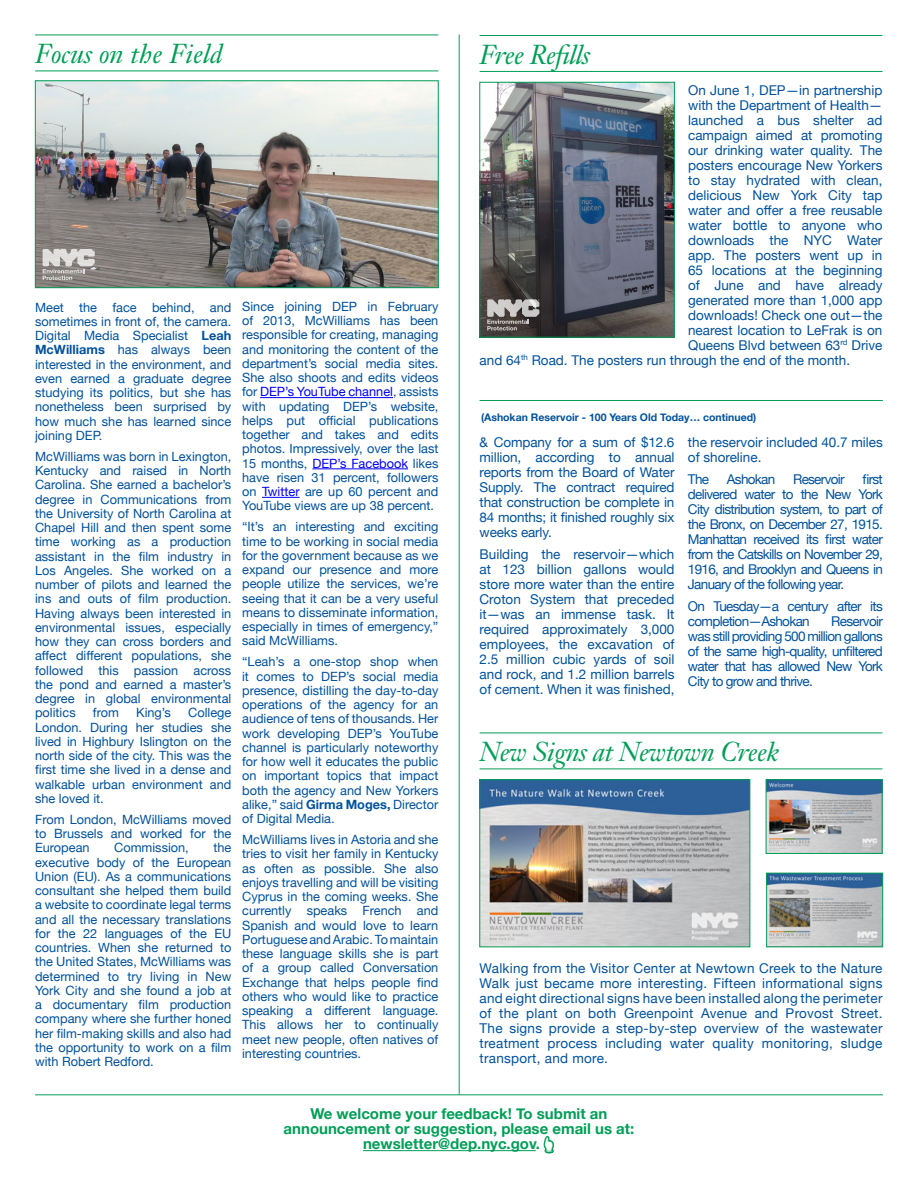
<style>
.page{position:relative;width:918px;height:1188px;background:#fff}
.page>*{position:absolute;margin:0;border:0;box-sizing:border-box;transform-origin:0 0}
.t1{font:italic 27px "Janson Text";letter-spacing:-.025em;color:#009e57}
.t2{font:italic 27px "Janson Text";color:#009e57}
.t3{font:700 15px/15px "Helvetica Neue";color:#009e57;text-align:center}
.body{font:13.5px/15px "Helvetica Neue";color:#01519b;text-align:justify}
.body-2{font:13.5px/15px "Helvetica Neue";letter-spacing:-.05em;color:#01519b}
.body-3{font:12.75px/14.2px "Helvetica Neue";color:#01519b;text-align:justify}
.t4{font:700 10.5px "Helvetica Neue";color:#01519b}
.s1{font-weight:700}
.s2{color:#00f}
</style>
<div class="page">
<hr style="left:260px;top:397px;width:133px;height:1px;background:#00f">
<hr style="left:312px;top:469px;width:96px;height:1px;background:#00f">
<hr style="left:262px;top:497px;width:38px;height:1px;background:#00f">
<hr style="left:459px;top:35px;width:1px;height:1059px;background:#009e57">
<hr style="left:35px;top:35px;width:403px;height:1px;background:#009e57">
<hr style="left:35px;top:71px;width:403px;height:1px;background:#009e57">
<hr style="left:363px;top:1150px;width:173px;height:1px;background:#009e57">
<hr style="left:35px;top:1094px;width:848px;height:1px;background:#009e57">
<img style="left:37px;top:83px;width:399px;height:203px">
<div style="left:35px;top:81px;width:403px;height:207px;border:1px solid #009e57"></div>
<svg style="left:43px;top:249px;width:52px;height:31px;background:#b6b3b1"></svg>
<hr style="left:480px;top:400px;width:403px;height:1px;background:#009e57">
<hr style="left:480px;top:733px;width:402px;height:1px;background:#009e57">
<hr style="left:480px;top:769px;width:402px;height:1px;background:#009e57">
<img style="left:482px;top:782px;width:266px;height:163px">
<div style="left:480px;top:780px;width:270px;height:167px;border:1px solid #009e57"></div>
<hr style="left:480px;top:35px;width:402px;height:1px;background:#009e57">
<hr style="left:480px;top:71px;width:402px;height:1px;background:#009e57">
<img style="left:482px;top:84px;width:191px;height:251px">
<div style="left:480px;top:82px;width:195px;height:255px;border:1px solid #009e57"></div>
<img style="left:768px;top:782px;width:112px;height:70px">
<div style="left:766px;top:780px;width:116px;height:74px;border:1px solid #009e57"></div>
<img style="left:768px;top:875px;width:113px;height:70px">
<div style="left:766px;top:873px;width:117px;height:74px;border:1px solid #009e57"></div>
<svg style="left:487px;top:299px;width:52px;height:32px;background:#898482"></svg>
<svg style="left:542px;top:1094px;width:14px;height:60px"></svg>
<p class="t2" style="left:35px;top:37px;width:189px">Focus on the Field</p>
<p class="body-3" style="left:35px;top:301px;width:198px">Meet the face behind, and sometimes in front of, the camera.<br>Digital Media Specialist <span class="s1">Leah McWilliams</span> has always been interested in the environment, and even earned a graduate degree studying its politics, but she has nonetheless been surprised by how much she has learned since joining DEP.</p>
<p class="body-3" style="left:35px;top:450px;width:198px">McWilliams was born in Lexington, Kentucky and raised in North Carolina. She earned a bachelor’s degree in Communications from the University of North Carolina at Chapel Hill and then spent some time working as a production assistant in the film industry in Los Angeles. She worked on a number of pilots and learned the ins and outs of film production.<br>Having always been interested in environmental issues, especially how they can cross borders and affect different populations, she followed this passion across the pond and earned a master’s degree in global environmental politics</p>
<p class="body-3" style="left:35px;top:707px;width:198px;text-indent:153px">College London. During her studies she lived in Highbury Islington on the north side of the city. This was the first time she lived in a dense and walkable urban environment and she loved it.</p>
<p class="body-3" style="left:35px;top:813px;width:198px">From London, McWilliams moved to Brussels and worked for the European</p>
<p class="body-3" style="left:93px;top:707px;width:27px">from</p>
<p class="body-3" style="left:136px;top:707px;width:36px">King’s</p>
<p class="body-3" style="left:114px;top:842px;width:76px">Commission,</p>
<p class="body-3" style="left:35px;top:842px;width:198px;text-indent:178px">the executive body of the European Union (EU). As a communications consultant she helped them build a website to coordinate legal terms and all the necessary translations for the 22 languages of the EU countries. When she returned to the United States, McWilliams was determined to try living in New York City and she found a job at a documentary film production company where she further honed her film-making skills and also had the opportunity to work on a film with Robert Redford.</p>
<p class="body-3" style="left:242px;top:300px;width:198px">Since joining DEP in February of 2013, McWilliams has been responsible for creating, managing and monitoring the content of the department’s social media sites.<br>She also shoots and edits videos for <span class="s2">DEP’s YouTube channel</span>, assists with updating DEP’s website, helps put official publications together and takes and edits photos. Impressively, over the last 15 months, <span class="s2">DEP’s Facebook</span> likes have risen 31 percent, followers on <span class="s2">Twitter</span> are up 60 percent and YouTube views are up 38 percent.</p>
<p class="body-3" style="left:242px;top:520px;width:198px">“It’s an interesting and exciting time to be working in social media for the government because as we expand our presence and more people utilize the services, we’re seeing that it can be a very useful means to disseminate information, especially in times of emergency,” said McWilliams.</p>
<p class="body-3" style="left:242px;top:655px;width:198px">“Leah’s a one-stop shop when it comes to DEP’s social media presence, distilling the day-to-day operations of the agency for an audience of tens of thousands. Her work developing DEP’s YouTube channel is particularly noteworthy for how well it educates the public on important topics that impact both the agency and New Yorkers alike,” said <span class="s1">Girma Moges,</span> Director of Digital Media.</p>
<p class="body-3" style="left:242px;top:833px;width:198px">McWilliams lives in Astoria and she tries to visit her family in Kentucky as often as possible. She also enjoys travelling and will be visiting Cyprus in the coming weeks. She currently speaks French and Spanish and would love to learn Portuguese and Arabic. To maintain these language skills she is part of a group called Conversation Exchange that helps people find others who would like to practice speaking a different language.<br>This allows her to continually meet new people, often natives of interesting countries.</p>
<p class="t1" style="left:480px;top:38px;width:112px">Free Refills</p>
<p class="body" style="left:688px;top:83px;width:196px">On June 1, DEP—in partnership</p>
<p class="body" style="left:688px;top:98px;width:196px">with the Department of Health—</p>
<p class="body" style="left:688px;top:113px;width:196px">launched a bus shelter ad</p>
<p class="body" style="left:688px;top:128px;width:196px">campaign aimed at promoting</p>
<p class="body" style="left:688px;top:143px;width:196px">our drinking water quality. The</p>
<p class="body" style="left:688px;top:158px;width:196px">posters encourage New Yorkers</p>
<p class="body" style="left:688px;top:173px;width:196px">to stay hydrated with clean,</p>
<p class="body" style="left:688px;top:188px;width:196px">delicious New York City tap</p>
<p class="body" style="left:688px;top:203px;width:196px">water and offer a free reusable</p>
<p class="body" style="left:688px;top:218px;width:196px">water bottle to anyone who</p>
<p class="body" style="left:688px;top:233px;width:196px">downloads the NYC Water</p>
<p class="body" style="left:688px;top:248px;width:196px">app. The posters went up in</p>
<p class="body" style="left:688px;top:263px;width:196px">65 locations at the beginning</p>
<p class="body" style="left:688px;top:278px;width:196px">of June and have already</p>
<p class="body" style="left:688px;top:293px;width:196px">generated more than 1,000 app</p>
<p class="body" style="left:688px;top:308px;width:196px">downloads! Check one out—the</p>
<p class="body" style="left:688px;top:323px;width:196px">nearest location to LeFrak is on</p>
<p class="body" style="left:688px;top:338px;width:196px">Queens Blvd between 63<sup>rd</sup> Drive</p>
<p class="body" style="left:480px;top:353px;width:372px">and 64<sup>th</sup> Road. The posters run through the end of the month.</p>
<p class="t4" style="left:481px;top:409px;width:277px">(Ashokan Reservoir - 100 Years Old Today… continued)</p>
<p class="body" style="left:480px;top:436px;width:196px">&amp; Company for a sum of $12.6 million, according to annual reports from the Board of Water Supply. The contract required that construction be complete in 84 months; it finished roughly six weeks early.</p>
<p class="body" style="left:480px;top:547px;width:196px">Building the reservoir—which at 123 billion gallons would store more water than the entire Croton System that preceded it—was an immense task. It required approximately 3,000 employees, the excavation of 2.5 million cubic yards of soil and rock, and 1.2 million barrels of cement. When it was finished,</p>
<p class="body" style="left:688px;top:436px;width:196px">the reservoir included 40.7 miles of shoreline.</p>
<p class="body" style="left:688px;top:472px;width:23px">The</p>
<p class="body-2" style="left:727px;top:472px;width:50px">Ashokan</p>
<p class="body-2" style="left:793px;top:472px;width:53px">Reservoir</p>
<p class="body" style="left:688px;top:472px;width:196px;text-indent:174px">first delivered water to the New York City distribution system, to part of the Bronx, on December 27, 1915.<br>Manhattan received its first water from the Catskills on November 29, 1916, and Brooklyn and Queens in January of the following year.</p>
<p class="body-2" style="left:688px;top:599px;width:196px">On Tuesday—a century after its completion—Ashokan</p>
<p class="body" style="left:688px;top:614px;width:196px;text-indent:143px">Reservoir was still providing 500 million gallons of the same high-quality, unfiltered water that has allowed New York City to grow and thrive.</p>
<p class="t1" style="left:480px;top:735px;width:301px">New Signs at Newtown Creek</p>
<p class="body" style="left:480px;top:962px;width:404px">Walking from the Visitor Center at Newtown Creek to the Nature Walk just became more interesting. Fifteen informational signs and eight directional signs have been installed along the perimeter of the plant on both Greenpoint Avenue and Provost Street.<br>The signs provide a step-by-step overview of the wastewater treatment process including water quality monitoring, sludge transport, and more.</p>
<p class="t3" style="left:284px;top:1107px;width:352px">We welcome your feedback! To submit an announcement or suggestion, please email us at:</p>
<p class="t3" style="left:363px;top:1137px;width:179px">newsletter@dep.nyc.gov.</p>
</div>
